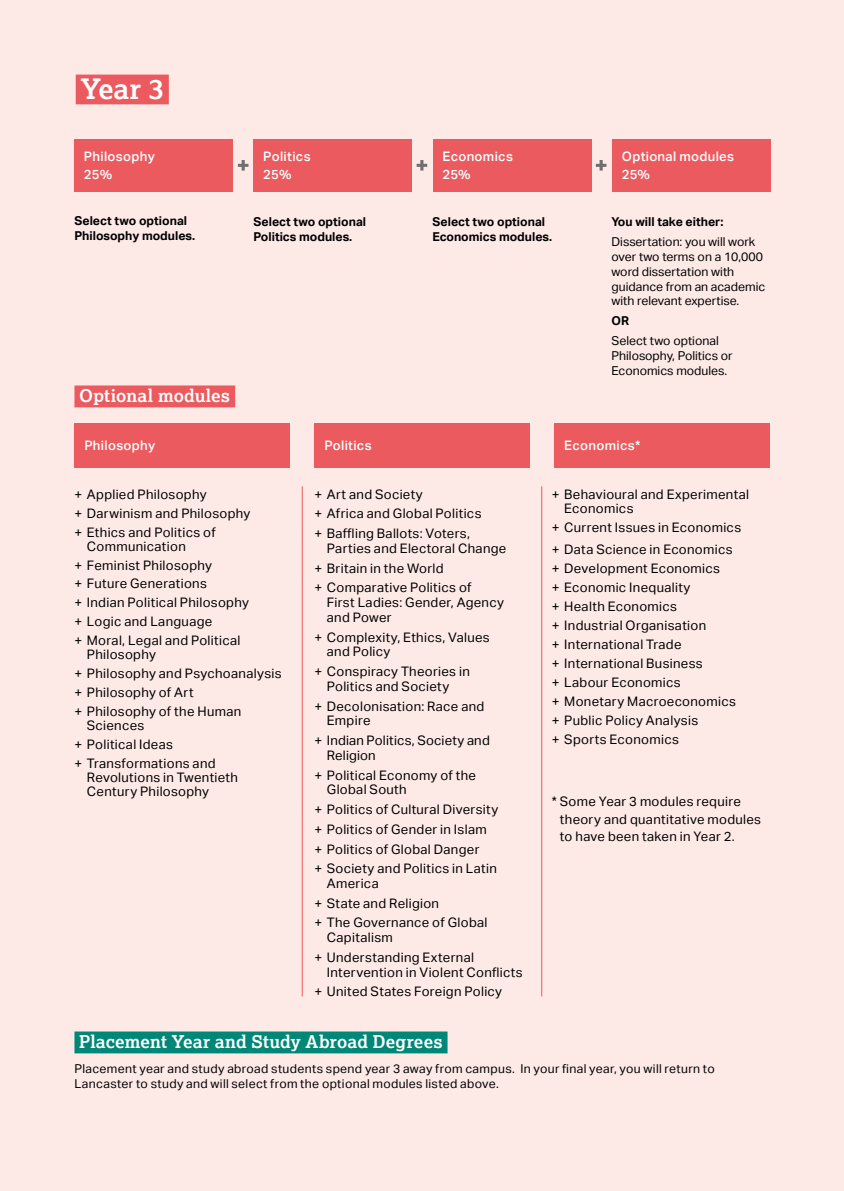
<style>
.page{position:relative;width:844px;height:1191px;background:#fff}
.page>*{position:absolute;margin:0;border:0;box-sizing:border-box;transform-origin:0 0}
.t1{font:700 28px "Lexia";color:#fff}
.t2{font:700 17.5px "Lexia";letter-spacing:.01em;color:#fff}
.MAIN_BODY_7_5pt{font:13.12px/14.7px "Aktiv Grotesk";letter-spacing:.025em;color:#000}
.MODULE_BOX{font:500 13.12px/17.5px "Aktiv Grotesk";letter-spacing:.025em;color:#fff}
.Degree_Text{font:12.25px/14.9px "Aktiv Grotesk";color:#000}
.Degree_Text-2{font:12.25px/14.9px "Aktiv Grotesk";letter-spacing:.03em;color:#000}
.Degree_Text-3{font:700 12.25px/14.9px "Aktiv Grotesk";color:#000}
</style>
<div class="page">
<div style="left:0;top:0;width:843px;height:1191px;background:#fdeae7"></div>
<div style="left:74px;top:423px;width:215px;height:45px;background:#eb5a5e"></div>
<div style="left:314px;top:423px;width:215px;height:45px;background:#eb5a5e"></div>
<div style="left:554px;top:423px;width:215px;height:45px;background:#eb5a5e"></div>
<div style="left:74px;top:139px;width:159px;height:53px;background:#eb5a5e"></div>
<div style="left:253px;top:139px;width:159px;height:53px;background:#eb5a5e"></div>
<div style="left:432px;top:139px;width:159px;height:53px;background:#eb5a5e"></div>
<div style="left:611px;top:139px;width:159px;height:53px;background:#eb5a5e"></div>
<hr style="left:302px;top:486px;width:1px;height:510px;background:#eb5a5e">
<hr style="left:541px;top:486px;width:1px;height:510px;background:#eb5a5e">
<div style="left:74px;top:1031px;width:373px;height:22px;background:#008777"></div>
<div style="left:76px;top:75px;width:93px;height:29px;background:#eb5a5e"></div>
<svg style="left:238px;top:160px;width:10px;height:11px"></svg>
<svg style="left:595px;top:160px;width:11px;height:11px"></svg>
<svg style="left:416px;top:160px;width:11px;height:11px"></svg>
<div style="left:74px;top:385px;width:161px;height:22px;background:#eb5a5e"></div>
<p class="t1" style="left:81px;top:72px;width:85px">Year 3</p>
<p class="MODULE_BOX" style="left:84px;top:148px;width:72px">Philosophy<br>25%</p>
<p class="MODULE_BOX" style="left:263px;top:148px;width:49px">Politics<br>25%</p>
<p class="MODULE_BOX" style="left:442px;top:148px;width:72px">Economics<br>25%</p>
<p class="MODULE_BOX" style="left:621px;top:148px;width:114px">Optional modules<br>25%</p>
<p class="Degree_Text-3" style="left:74px;top:213px;width:122px">Select two optional<br>Philosophy modules.</p>
<p class="Degree_Text-3" style="left:253px;top:214px;width:114px">Select two optional<br>Politics modules.</p>
<p class="Degree_Text-3" style="left:432px;top:214px;width:121px">Select two optional<br>Economics modules.</p>
<p class="Degree_Text-3" style="left:611px;top:214px;width:113px">You will take either:</p>
<p class="Degree_Text" style="left:611px;top:234px;width:155px">Dissertation: you will work over two terms on a 10,000 word dissertation with guidance from an academic with relevant expertise.</p>
<p class="Degree_Text-3" style="left:611px;top:314px;width:19px">OR</p>
<p class="Degree_Text" style="left:611px;top:333px;width:123px">Select two optional<br>Philosophy, Politics or<br>Economics modules.</p>
<p class="t2" style="left:79px;top:385px;width:152px">Optional modules</p>
<p class="MODULE_BOX" style="left:84px;top:437px;width:72px">Philosophy</p>
<p class="MODULE_BOX" style="left:324px;top:437px;width:49px">Politics</p>
<p class="MODULE_BOX" style="left:564px;top:437px;width:77px">Economics*</p>
<p class="MAIN_BODY_7_5pt" style="left:74px;top:487px;width:134px">+ Applied Philosophy</p>
<p class="MAIN_BODY_7_5pt" style="left:74px;top:505px;width:177px">+ Darwinism and Philosophy</p>
<p class="MAIN_BODY_7_5pt" style="left:87px;top:525px;width:130px;line-height:14px;text-indent:-12px">+ Ethics and Politics of<br>Communication</p>
<p class="MAIN_BODY_7_5pt" style="left:74px;top:557px;width:139px">+ Feminist Philosophy</p>
<p class="MAIN_BODY_7_5pt" style="left:74px;top:576px;width:134px">+ Future Generations</p>
<p class="MAIN_BODY_7_5pt" style="left:74px;top:595px;width:176px">+ Indian Political Philosophy</p>
<p class="MAIN_BODY_7_5pt" style="left:74px;top:614px;width:139px">+ Logic and Language</p>
<p class="MAIN_BODY_7_5pt" style="left:87px;top:634px;width:155px;line-height:14px;text-indent:-12px">+ Moral, Legal and Political<br>Philosophy</p>
<p class="MAIN_BODY_7_5pt" style="left:74px;top:666px;width:209px">+ Philosophy and Psychoanalysis</p>
<p class="MAIN_BODY_7_5pt" style="left:74px;top:685px;width:121px">+ Philosophy of Art</p>
<p class="MAIN_BODY_7_5pt" style="left:87px;top:704px;width:156px;line-height:14px;text-indent:-12px">+ Philosophy of the Human<br>Sciences</p>
<p class="MAIN_BODY_7_5pt" style="left:74px;top:737px;width:100px">+ Political Ideas</p>
<p class="MAIN_BODY_7_5pt" style="left:87px;top:756px;width:153px;line-height:14px;text-indent:-12px">+ Transformations and<br>Revolutions in Twentieth<br>Century Philosophy</p>
<p class="MAIN_BODY_7_5pt" style="left:314px;top:487px;width:110px">+ Art and Society</p>
<p class="MAIN_BODY_7_5pt" style="left:314px;top:506px;width:168px">+ Africa and Global Politics</p>
<p class="MAIN_BODY_7_5pt" style="left:327px;top:526px;width:181px;text-indent:-12px">+ Baffling Ballots: Voters,<br>Parties and Electoral Change</p>
<p class="MAIN_BODY_7_5pt" style="left:314px;top:560px;width:131px">+ Britain in the World</p>
<p class="MAIN_BODY_7_5pt" style="left:327px;top:580px;width:178px;text-indent:-12px">+ Comparative Politics of<br>First Ladies: Gender, Agency and Power</p>
<p class="MAIN_BODY_7_5pt" style="left:327px;top:629px;width:164px;text-indent:-12px">+ Complexity, Ethics, Values and Policy</p>
<p class="MAIN_BODY_7_5pt" style="left:327px;top:664px;width:144px;text-indent:-12px">+ Conspiracy Theories in<br>Politics and Society</p>
<p class="MAIN_BODY_7_5pt" style="left:327px;top:698px;width:159px;text-indent:-12px">+ Decolonisation: Race and<br>Empire</p>
<p class="MAIN_BODY_7_5pt" style="left:327px;top:733px;width:164px;text-indent:-12px">+ Indian Politics, Society and<br>Religion</p>
<p class="MAIN_BODY_7_5pt" style="left:327px;top:767px;width:151px;text-indent:-12px">+ Political Economy of the<br>Global South</p>
<p class="MAIN_BODY_7_5pt" style="left:314px;top:802px;width:185px">+ Politics of Cultural Diversity</p>
<p class="MAIN_BODY_7_5pt" style="left:314px;top:822px;width:174px">+ Politics of Gender in Islam</p>
<p class="MAIN_BODY_7_5pt" style="left:314px;top:841px;width:166px">+ Politics of Global Danger</p>
<p class="MAIN_BODY_7_5pt" style="left:327px;top:861px;width:172px;text-indent:-12px">+ Society and Politics in Latin<br>America</p>
<p class="MAIN_BODY_7_5pt" style="left:314px;top:896px;width:126px">+ State and Religion</p>
<p class="MAIN_BODY_7_5pt" style="left:327px;top:915px;width:162px;text-indent:-12px">+ The Governance of Global<br>Capitalism</p>
<p class="MAIN_BODY_7_5pt" style="left:327px;top:950px;width:197px;text-indent:-12px">+ Understanding External<br>Intervention in Violent Conflicts</p>
<p class="MAIN_BODY_7_5pt" style="left:314px;top:984px;width:189px">+ United States Foreign Policy</p>
<p class="MAIN_BODY_7_5pt" style="left:564px;top:487px;width:186px;line-height:14px;text-indent:-12px">+ Behavioural and Experimental<br>Economics</p>
<p class="MAIN_BODY_7_5pt" style="left:551px;top:519px;width:191px">+ Current Issues in Economics</p>
<p class="MAIN_BODY_7_5pt" style="left:551px;top:542px;width:182px">+ Data Science in Economics</p>
<p class="MAIN_BODY_7_5pt" style="left:551px;top:561px;width:170px">+ Development Economics</p>
<p class="MAIN_BODY_7_5pt" style="left:551px;top:580px;width:140px">+ Economic Inequality</p>
<p class="MAIN_BODY_7_5pt" style="left:551px;top:599px;width:127px">+ Health Economics</p>
<p class="MAIN_BODY_7_5pt" style="left:551px;top:618px;width:156px">+ Industrial Organisation</p>
<p class="MAIN_BODY_7_5pt" style="left:551px;top:637px;width:131px">+ International Trade</p>
<p class="MAIN_BODY_7_5pt" style="left:551px;top:656px;width:152px">+ International Business</p>
<p class="MAIN_BODY_7_5pt" style="left:551px;top:675px;width:130px">+ Labour Economics</p>
<p class="MAIN_BODY_7_5pt" style="left:551px;top:694px;width:185px">+ Monetary Macroeconomics</p>
<p class="MAIN_BODY_7_5pt" style="left:551px;top:713px;width:148px">+ Public Policy Analysis</p>
<p class="MAIN_BODY_7_5pt" style="left:551px;top:732px;width:128px">+ Sports Economics</p>
<p class="MAIN_BODY_7_5pt" style="left:559px;top:793px;width:203px;line-height:17.5px;text-indent:-8px">* Some Year 3 modules require theory and quantitative modules to have been taken in Year 2.</p>
<p class="t2" style="left:79px;top:1031px;width:365px">Placement Year and Study Abroad Degrees</p>
<p class="Degree_Text-2" style="left:74px;top:1061px;width:641px">Placement year and study abroad students spend year 3 away from campus. In your final year, you will return to<br>Lancaster to study and will select from the optional modules listed above.</p>
</div>
